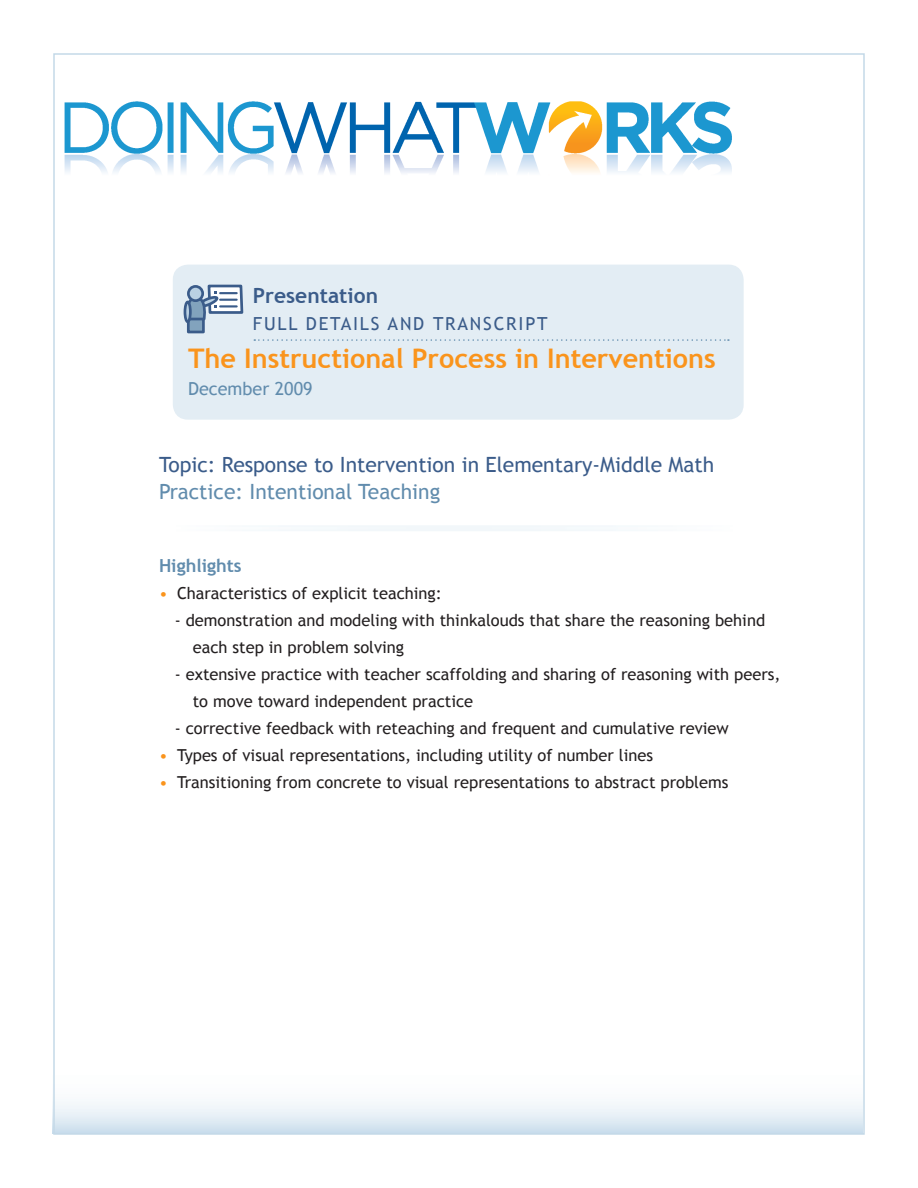
<style>
.page{position:relative;width:918px;height:1188px;background:#fff}
.page>*{position:absolute;margin:0;border:0;box-sizing:border-box;transform-origin:0 0}
.t1{font:700 27px "Trebuchet MS";color:#fa941c}
.t2{font:21px "Trebuchet MS";color:#3b5c8a}
.t3{font:21px "Trebuchet MS";color:#618cad}
.t4{font:700 21px "Trebuchet MS";color:#3b5c8a}
.t5{font:18px "Trebuchet MS";letter-spacing:.1em;color:#3b5c8a}
.t6{font:18px "Trebuchet MS";color:#618cad}
.t7{font:700 18px "Trebuchet MS";color:#618cad}
.t8{font:16.5px/27px "Trebuchet MS";color:#231f20}
.s1{color:#fa941c}
</style>
<div class="page">
<svg style="left:56px;top:1102px;width:806px;height:30px"></svg>
<div style="left:171px;top:525px;width:564px;height:6px;border:2px solid #fff"></div>
<div style="left:173px;top:265px;width:571px;height:155px;background:#e3edf4;border-radius:15px"></div>
<svg style="left:254px;top:339px;width:475px;height:2px"></svg>
<div style="left:187px;top:314px;width:18px;height:19px;background:#82a3bd;border:3px solid #3b5c8a"></div>
<div style="left:184px;top:301px;width:8px;height:22px;border:3px solid #3b5c8a;border-radius:50%"></div>
<svg style="left:183px;top:284px;width:61px;height:38px"></svg>
<img style="left:64px;top:101px;width:668px;height:72px">
<p class="t4" style="left:253px;top:282px;width:127px">Presentation</p>
<p class="t5" style="left:253px;top:313px;width:296px">FULL DETAILS AND TRANSCRIPT</p>
<p class="t1" style="left:188px;top:341px;width:529px">The Instructional Process in Interventions</p>
<p class="t6" style="left:188px;top:378px;width:126px">December 2009</p>
<p class="t2" style="left:159px;top:452px;width:557px">Topic: Response to Intervention in Elementary-Middle Math</p>
<p class="t3" style="left:159px;top:479px;width:283px">Practice: Intentional Teaching</p>
<p class="t7" style="left:159px;top:555px;width:84px">Highlights</p>
<p class="t8" style="left:159px;top:580px;width:284px"><span class="s1">•</span> Characteristics of explicit teaching:</p>
<p class="t8" style="left:193px;top:607px;width:574px;text-indent:-18px">- demonstration and modeling with thinkalouds that share the reasoning behind each step in problem solving</p>
<p class="t8" style="left:193px;top:661px;width:589px;text-indent:-18px">- extensive practice with teacher scaffolding and sharing of reasoning with peers, to move toward independent practice</p>
<p class="t8" style="left:175px;top:715px;width:556px">- corrective feedback with reteaching and frequent and cumulative review</p>
<p class="t8" style="left:159px;top:742px;width:496px"><span class="s1">•</span> Types of visual representations, including utility of number lines</p>
<p class="t8" style="left:159px;top:769px;width:571px"><span class="s1">•</span> Transitioning from concrete to visual representations to abstract problems</p>
</div>
